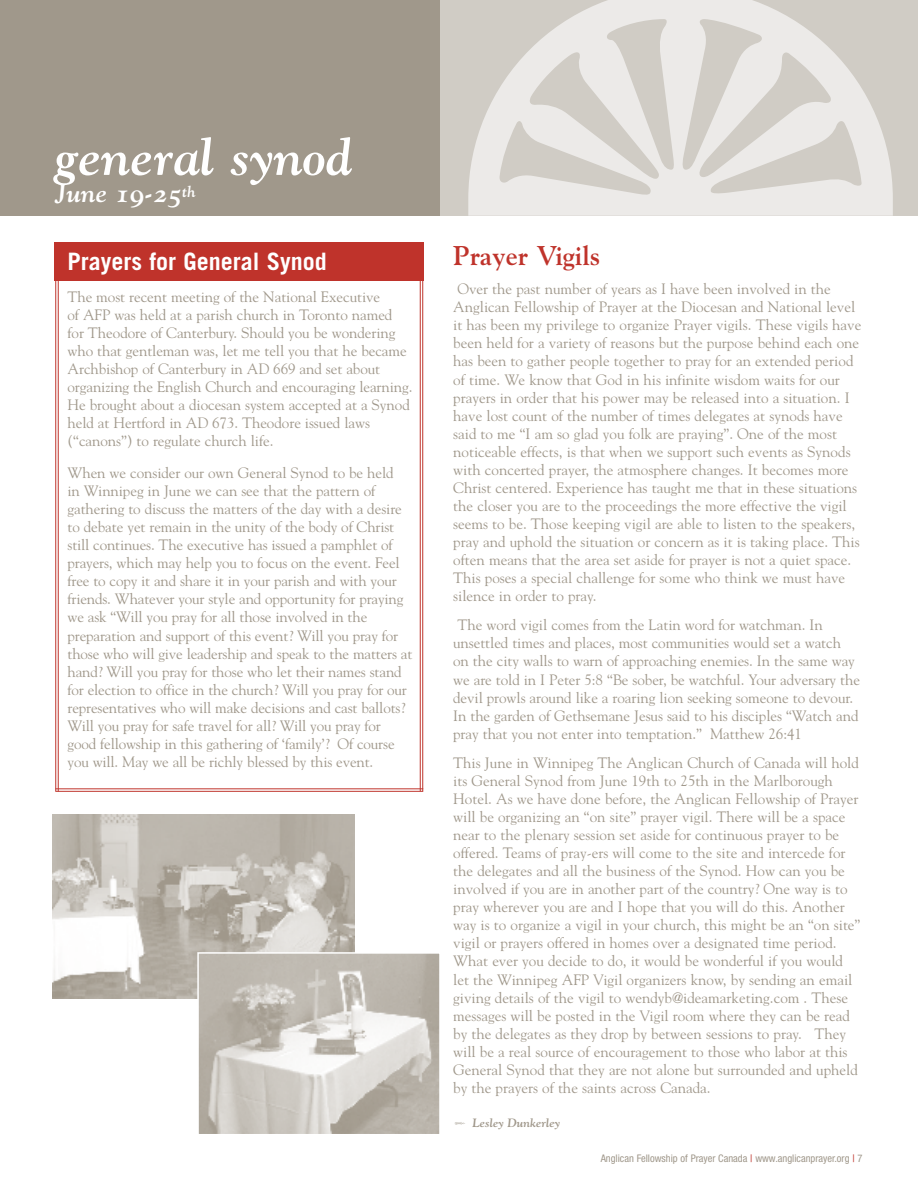
<style>
.page{position:relative;width:918px;height:1188px;background:#fff}
.page>*{position:absolute;margin:0;border:0;box-sizing:border-box;transform-origin:0 0}
.bylines{font:52.2px "Goudy Bold Italic Os F";color:#fff}
.Body_Copy{font:700 27px "Goudy";color:#bf332b}
.bylines-2{font:26.1px "Goudy Bold Italic Os F";color:#fff}
.Body_Copy-2{font:700 24px "Trade Gothic";color:#fff}
.Body_Copy-3{font:15px/18px "Goudy";color:#a0988b}
.t1{font:12px "Goudy Bold Italic Os F";color:#a0988b}
.t2{font:condensed 10.5px "Helvetica Neue";color:#a0988b}
.s1{color:#bf332b}
</style>
<div class="page">
<div style="left:0;top:0;width:918px;height:216px;background:#d0ccc5"></div>
<div style="left:0;top:0;width:440px;height:216px;background:#a0988b"></div>
<svg style="left:468px;top:0;width:425px;height:216px;fill:#eceae8"></svg>
<div style="left:54px;top:242px;width:369px;height:38px;background:#bf332b"></div>
<hr style="left:420px;top:242px;width:1px;height:549px;background:#bf332b">
<hr style="left:422px;top:242px;width:1px;height:549px;background:#bf332b">
<hr style="left:55px;top:271px;width:1px;height:520px;background:#bf332b">
<hr style="left:58px;top:271px;width:1px;height:520px;background:#bf332b">
<hr style="left:56px;top:789px;width:367px;height:1px;background:#bf332b">
<hr style="left:56px;top:791px;width:367px;height:1px;background:#bf332b">
<img style="left:53px;top:815px;width:302px;height:184px">
<svg style="left:197px;top:951px;width:243px;height:183px;background:#c9c5be"></svg>
<p class="bylines" style="left:55px;top:124px;width:299px">general synod</p>
<p class="bylines-2" style="left:55px;top:177px;width:142px">June 19-25<sup>th</sup></p>
<p class="Body_Copy-2" style="left:67px;top:247px;width:261px">Prayers for General Synod</p>
<p class="Body_Copy-3" style="left:67px;top:287px;width:346px">The most recent meeting of the National Executive<br>of AFP was held at a parish church in Toronto named for Theodore of Canterbury. Should you be wondering who that gentleman was, let me tell you that he became Archbishop of Canterbury in AD 669 and set about organizing the English Church and encouraging learning.<br>He brought about a diocesan system accepted at a Synod held at Hertford in AD 673. Theodore issued laws (“canons”) to regulate church life.</p>
<p class="Body_Copy-3" style="left:67px;top:463px;width:346px">When we consider our own General Synod to be held<br>in Winnipeg in June we can see that the pattern of gathering to discuss the matters of the day with a desire to debate yet remain in the unity of the body of Christ still continues. The executive has issued a pamphlet of prayers, which may help you to focus on the event. Feel free to copy it and share it in your parish and with your friends. Whatever your style and opportunity for praying we ask “Will you pray for all those involved in the preparation and support of this event? Will you pray for those who will give leadership and speak to the matters at hand? Will you pray for those who let their names stand for election to office in the church? Will you pray for our representatives who will make decisions and cast ballots?<br>Will you pray for safe travel for all? Will you pray for good fellowship in this gathering of ‘family’? Of course you will. May we all be richly blessed by this event.</p>
<p class="Body_Copy" style="left:453px;top:240px;width:149px">Prayer Vigils</p>
<p class="Body_Copy-3" style="left:453px;top:280px;width:410px">Over the past number of years as I have been involved in the Anglican Fellowship of Prayer at the Diocesan and National level it has been my privilege to organize Prayer vigils. These vigils have been held for a variety of reasons but the purpose behind each one has been to gather people together to pray for an extended period of time. We know that God in his infinite wisdom waits for our prayers in order that his power may be released into a situation. I have lost count of the number of times delegates at synods have said to me “I am so glad you folk are praying”. One of the most noticeable effects, is that when we support such events as Synods with concerted prayer, the atmosphere changes. It becomes more Christ centered. Experience has taught me that in these situations the closer you are to the proceedings the more effective the vigil seems to be. Those keeping vigil are able to listen to the speakers, pray and uphold the situation or concern as it is taking place. This often means that the area set aside for prayer is not a quiet space.<br>This poses a special challenge for some who think we must have silence in order to pray.</p>
<p class="Body_Copy-3" style="left:453px;top:616px;width:408px">The word vigil comes from the Latin word for watchman. In unsettled times and places, most communities would set a watch on the city walls to warn of approaching enemies. In the same way we are told in I Peter 5:8 “Be sober, be watchful. Your adversary the devil prowls around like a roaring lion seeking someone to devour.<br>In the garden of Gethsemane Jesus said to his disciples “Watch and pray that you not enter into temptation.” Matthew 26:41</p>
<p class="Body_Copy-3" style="left:453px;top:753px;width:409px">This June in Winnipeg The Anglican Church of Canada will hold its General Synod from June 19th to 25th in the Marlborough Hotel. As we have done before, the Anglican Fellowship of Prayer will be organizing an “on site” prayer vigil. There will be a space near to the plenary session set aside for continuous prayer to be offered. Teams of pray-ers will come to the site and intercede for the delegates and all the business of the Synod. How can you be involved if you are in another part of the country? One way is to pray wherever you are and I hope that you will do this. Another way is to organize a vigil in your church, this might be an “on site” vigil or prayers offered in homes over a designated time period.<br>What ever you decide to do, it would be wonderful if you would let the Winnipeg AFP Vigil organizers know, by sending an email giving details of the vigil to wendyb@ideamarketing.com . These messages will be posted in the Vigil room where they can be read by the delegates as they drop by between sessions to pray. They will be a real source of encouragement to those who labor at this General Synod that they are not alone but surrounded and upheld by the prayers of the saints across Canada.</p>
<p class="t1" style="left:472px;top:1115px;width:89px">Lesley Dunkerley</p>
<p class="t2" style="left:601px;top:1152px;width:263px">Anglican Fellowship of Prayer Canada <span class="s1">|</span> www.anglicanprayer.org <span class="s1">|</span> 7</p>
</div>
